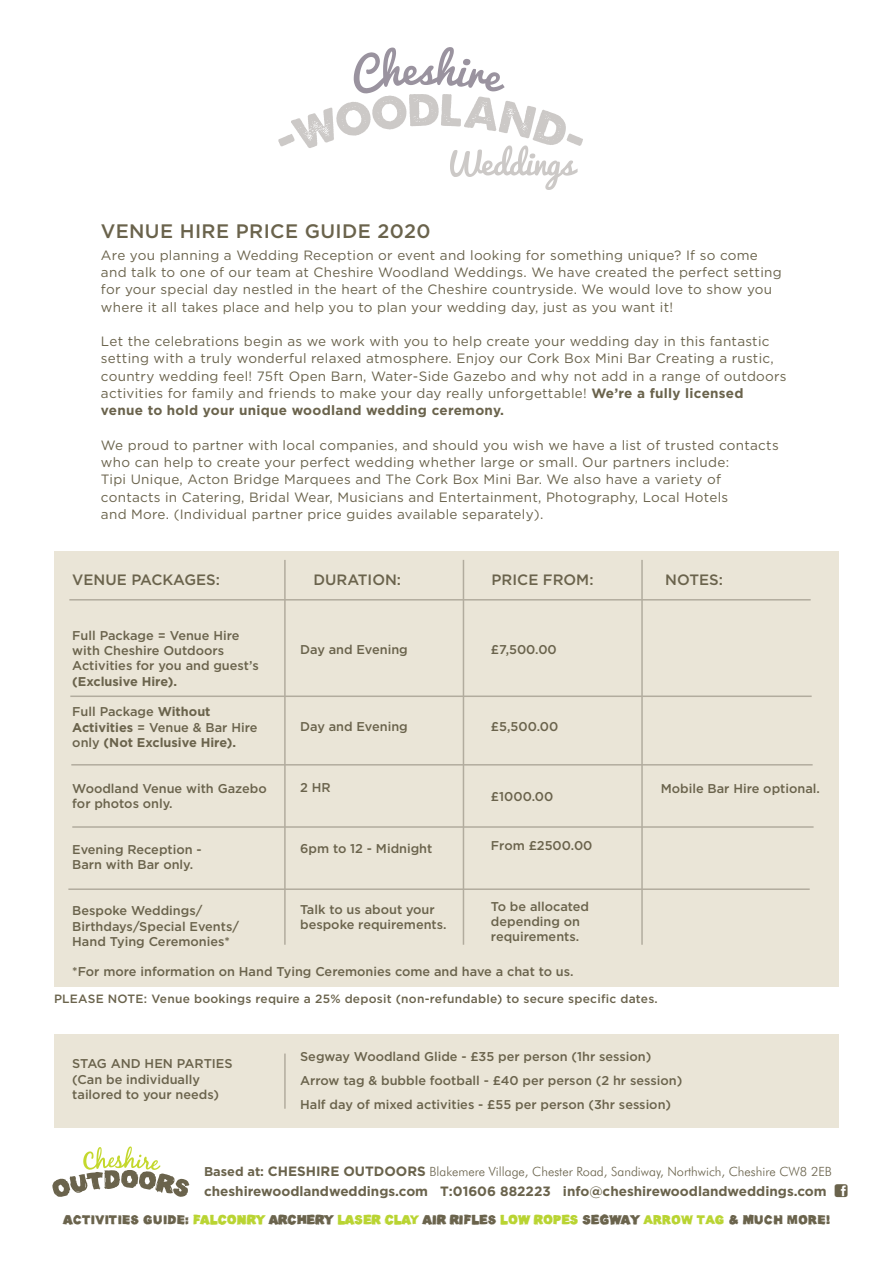
<style>
.page{position:relative;width:893px;height:1263px;background:#fff}
.page>*{position:absolute;margin:0;border:0;box-sizing:border-box;transform-origin:0 0}
.t1{font:500 19.5px "Gotham";letter-spacing:.02em;color:#6a634c}
.t2{font:500 15px "Gotham";color:#6a634c}
.t3{font:13.5px/17.2px "Gotham";letter-spacing:.02em;color:#6a634c}
.t4{font:700 13.5px "Gotham";color:#6a634c}
.t5{font:500 12.75px/15.3px "Gotham";color:#6a634c}
.t6{font:300 12.75px "Futura BT";color:#6a634c}
.t7{font:700 12.75px/15.3px "Gotham";color:#6a634c}
.t8{font:12px "Oil Makes You Run Faster";letter-spacing:-.01em;color:#6a634c}
.t9{font:500 12px "Gotham";letter-spacing:.02em;color:#6a634c}
.s1{font-weight:700}
.s2{font-weight:500}
.s3{font-family:"Gotham";font-weight:700}
.s4{font-family:"Gotham";font-weight:700;font-size:13.5px}
.s5{color:#b9d432}
</style>
<div class="page">
<div style="left:54px;top:1034px;width:785px;height:94px;background:#eae5d7"></div>
<svg style="left:52px;top:1146px;width:137px;height:51px"></svg>
<div style="left:54px;top:551px;width:785px;height:436px;background:#eae5d7"></div>
<hr style="left:284px;top:560px;width:2px;height:385px;background:#b2ac9e">
<hr style="left:463px;top:560px;width:1px;height:385px;background:#b2ac9e">
<hr style="left:641px;top:560px;width:2px;height:385px;background:#b2ac9e">
<hr style="left:69px;top:599px;width:742px;height:1px;background:#b2ac9e">
<hr style="left:70px;top:695px;width:742px;height:2px;background:#b2ac9e">
<hr style="left:71px;top:764px;width:742px;height:1px;background:#b2ac9e">
<hr style="left:72px;top:826px;width:742px;height:2px;background:#b2ac9e">
<hr style="left:68px;top:888px;width:742px;height:2px;background:#b2ac9e">
<svg style="left:278px;top:47px;width:305px;height:143px"></svg>
<hr style="left:284px;top:1053px;width:2px;height:56px;background:#b2ac9e">
<h1 class="t1" style="left:101px;top:220px;width:331px">VENUE HIRE PRICE GUIDE 2020</h1>
<p class="t3" style="left:101px;top:246px;width:682px">Are you planning a Wedding Reception or event and looking for something unique? If so come and talk to one of our team at Cheshire Woodland Weddings. We have created the perfect setting for your special day nestled in the heart of the Cheshire countryside. We would love to show you where it all takes place and help you to plan your wedding day, just as you want it!</p>
<p class="t3" style="left:101px;top:333px;width:687px">Let the celebrations begin as we work with you to help create your wedding day in this fantastic setting with a truly wonderful relaxed atmosphere. Enjoy our Cork Box Mini Bar Creating a rustic, country wedding feel! 75ft Open Barn, Water-Side Gazebo and why not add in a range of outdoors activities for family and friends to make your day really unforgettable! <span class="s1">We’re a fully licensed venue to hold your unique woodland wedding ceremony.</span></p>
<p class="t3" style="left:101px;top:436px;width:679px">We proud to partner with local companies, and should you wish we have a list of trusted contacts who can help to create your perfect wedding whether large or small. Our partners include:<br>Tipi Unique, Acton Bridge Marquees and The Cork Box Mini Bar. We also have a variety of contacts in Catering, Bridal Wear, Musicians and Entertainment, Photography, Local Hotels<br>and More. (Individual partner price guides available separately).</p>
<p class="t2" style="left:72px;top:571px;width:149px">VENUE PACKAGES:</p>
<p class="t2" style="left:313px;top:571px;width:89px">DURATION:</p>
<p class="t2" style="left:492px;top:571px;width:103px">PRICE FROM:</p>
<p class="t2" style="left:665px;top:571px;width:59px">NOTES:</p>
<p class="t5" style="left:72px;top:627px;width:188px">Full Package = Venue Hire with Cheshire Outdoors<br>Activities for you and guest’s</p>
<p class="t7" style="left:72px;top:673px;width:106px">(Exclusive Hire).</p>
<p class="t7" style="left:72px;top:704px;width:187px"><span class="s2">Full Package</span> Without<br>Activities <span class="s2">= Venue &amp; Bar Hire only</span> (Not Exclusive Hire).</p>
<p class="t5" style="left:72px;top:780px;width:196px">Woodland Venue with Gazebo for photos only.</p>
<p class="t5" style="left:72px;top:841px;width:131px">Evening Reception -<br>Barn with Bar only.</p>
<p class="t5" style="left:72px;top:903px;width:168px">Bespoke Weddings/<br>Birthdays/Special Events/<br>Hand Tying Ceremonies*</p>
<p class="t5" style="left:300px;top:641px;width:109px">Day and Evening</p>
<p class="t5" style="left:300px;top:718px;width:109px">Day and Evening</p>
<p class="t5" style="left:300px;top:779px;width:32px">2 HR</p>
<p class="t5" style="left:300px;top:840px;width:134px">6pm to 12 - Midnight</p>
<p class="t5" style="left:300px;top:902px;width:148px">Talk to us about your bespoke requirements.</p>
<p class="t5" style="left:491px;top:641px;width:67px">£7,500.00</p>
<p class="t5" style="left:491px;top:718px;width:69px">£5,500.00</p>
<p class="t5" style="left:491px;top:788px;width:64px">£1000.00</p>
<p class="t5" style="left:491px;top:837px;width:103px">From £2500.00</p>
<p class="t5" style="left:491px;top:898px;width:100px">To be allocated depending on requirements.</p>
<p class="t5" style="left:72px;top:964px;width:503px">*For more information on Hand Tying Ceremonies come and have a chat to us.</p>
<p class="t5" style="left:661px;top:781px;width:161px">Mobile Bar Hire optional.</p>
<p class="t9" style="left:54px;top:992px;width:605px">PLEASE NOTE: Venue bookings require a 25% deposit (non-refundable) to secure specific dates.</p>
<p class="t5" style="left:72px;top:1056px;width:162px">STAG AND HEN PARTIES (Can be individually tailored to your needs)</p>
<p class="t5" style="left:300px;top:1044px;width:384px;line-height:24px">Segway Woodland Glide - £35 per person (1hr session)<br>Arrow tag &amp; bubble football - £40 per person (2 hr session)<br>Half day of mixed activities - £55 per person (3hr session)</p>
<p class="t6" style="left:204px;top:1163px;width:629px"><span class="s3">Based at:</span> <span class="s4">CHESHIRE OUTDOORS</span> Blakemere Village, Chester Road, Sandiway, Northwich, Cheshire CW8 2EB</p>
<p class="t4" style="left:204px;top:1183px;width:624px">cheshirewoodlandweddings.com T:01606 882223 info@cheshirewoodlandweddings.com</p>
<p class="t8" style="left:64px;top:1212px;width:768px">ACTIVITIES GUIDE: <span class="s5">FALCONRY</span> ARCHERY <span class="s5">LASER CLAY</span> AIR RIFLES <span class="s5">LOW ROPES</span> SEGWAY <span class="s5">ARROW TAG</span> &amp; MUCH MORE!</p>
</div>
